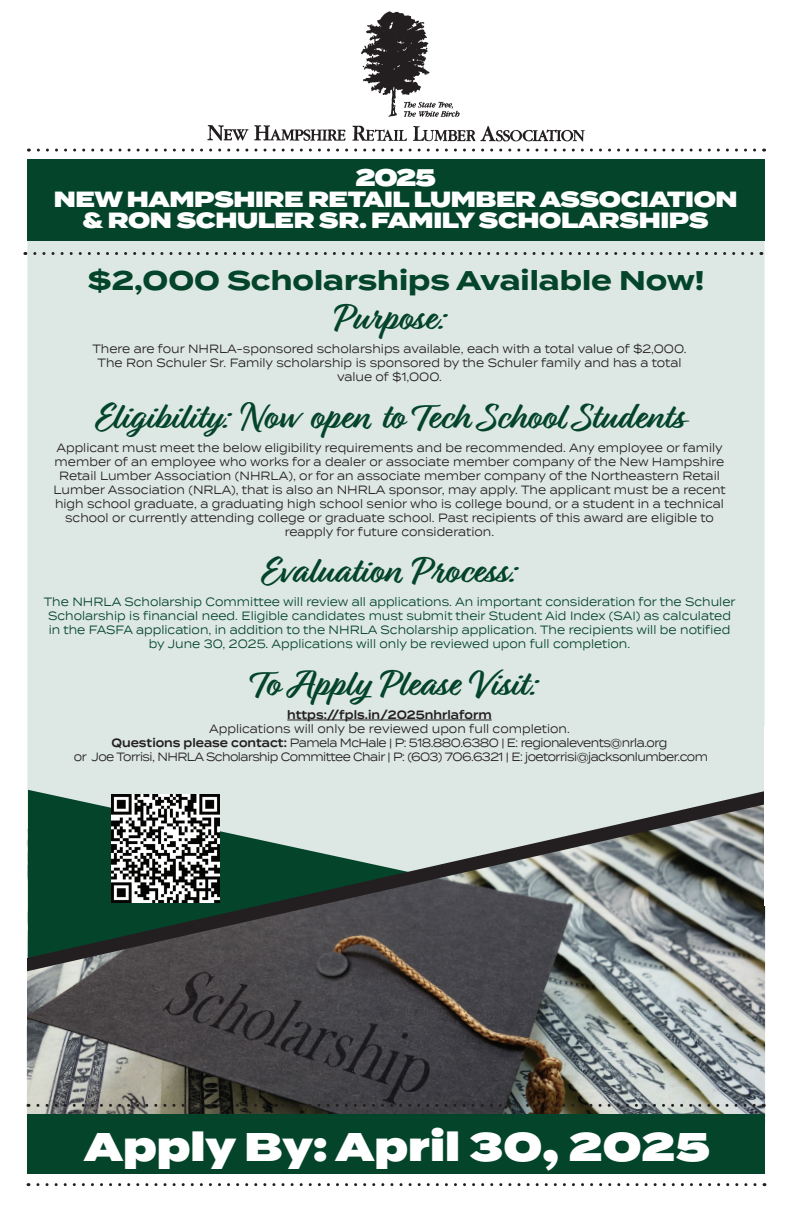
<style>
.page{position:relative;width:792px;height:1224px;background:#fff}
.page>*{position:absolute;margin:0;border:0;box-sizing:border-box;transform-origin:0 0}
.t1{font:900 40px "Termina";color:#fff}
.t2{font:700 38px "Relation Two";color:#03442b}
.t3{font:700 27px "Termina";color:#03442b}
.t4{font:900 24px "Termina";color:#fff}
.t5{font:900 22px/21px "Termina";letter-spacing:-.02em;color:#fff;text-align:center}
.t6{font:12px/14px "Termina";color:#231f20;text-align:center;scale:.9 1}
.t7{font:12px/14px "Termina";color:#03442b;text-align:center;scale:.9 1}
.t8{font:12px/14px "Termina";letter-spacing:-.05em;color:#231f20;text-align:center;scale:.9 1}
.t9{font:600 12px "Termina";color:#231f20;scale:.9 1}
.s1{font-weight:600}
.s2{font-size:47px}
</style>
<div class="page">
<img style="left:27px;top:981px;width:738px;height:143px">
<div style="left:27px;top:241px;width:738px;height:540px;background:#dde8e4"></div>
<hr style="left:287px;top:720px;width:205px;height:1px;background:#231f20">
<svg style="left:25px;top:252px;width:727px;height:3px"></svg>
<svg style="left:28px;top:149px;width:727px;height:3px"></svg>
<div style="left:27px;top:159px;width:738px;height:82px;background:#03442b"></div>
<img style="left:190px;top:11px;width:406px;height:141px">
<svg style="left:28px;top:1183px;width:727px;height:3px"></svg>
<svg style="left:28px;top:1104px;width:726px;height:3px"></svg>
<div style="left:27px;top:1114px;width:737px;height:60px;background:#03442b"></div>
<svg style="left:26px;top:781px;width:740px;height:200px"></svg>
<div style="left:0;top:846px;width:27px;height:180px;background:#fff"></div>
<div style="left:764px;top:726px;width:27px;height:180px;background:#fff"></div>
<img style="left:111px;top:795px;width:108px;height:108px">
<h3 class="t4" style="left:355px;top:160px;width:82px">2025</h3>
<h3 class="t5" style="left:54px;top:190px;width:685px">NEW HAMPSHIRE RETAIL LUMBER ASSOCIATION &amp; RON SCHULER SR. FAMILY SCHOLARSHIPS</h3>
<h3 class="t3" style="left:87px;top:260px;width:619px">$2,000 Scholarships Available Now!</h3>
<h2 class="t2" style="left:333px;top:296px;width:114px">Purpose:</h2>
<p class="t6" style="left:92px;top:341px;width:662px">There are four NHRLA-sponsored scholarships available, each with a total value of $2,000.<br>The Ron Schuler Sr. Family scholarship is sponsored by the Schuler family and has a total value of $1,000.</p>
<h2 class="t2" style="left:96px;top:394px;width:589px">Eligibility: Now open to Tech School Students</h2>
<p class="t6" style="left:53px;top:440px;width:748px">Applicant must meet the below eligibility requirements and be recommended. Any employee or family member of an employee who works for a dealer or associate member company of the New Hampshire Retail Lumber Association (NHRLA), or for an associate member company of the Northeastern Retail Lumber Association (NRLA), that is also an NHRLA sponsor, may apply. The applicant must be a recent high school graduate, a graduating high school senior who is college bound, or a student in a technical school or currently attending college or graduate school. Past recipients of this award are eligible to reapply for future consideration.</p>
<h2 class="t2" style="left:262px;top:549px;width:256px">Evaluation Process:</h2>
<p class="t7" style="left:44px;top:594px;width:770px">The NHRLA Scholarship Committee will review all applications. An important consideration for the Schuler Scholarship is financial need. Eligible candidates must submit their Student Aid Index (SAI) as calculated in the FASFA application, in addition to the NHRLA Scholarship application. The recipients will be notified by June 30, 2025. Applications will only be reviewed upon full completion.</p>
<h2 class="t2" style="left:253px;top:662px;width:286px">To Apply Please Visit:</h2>
<p class="t9" style="left:287px;top:706px;width:229px">https://fpls.in/2025nhrlaform</p>
<p class="t8" style="left:74px;top:721px;width:706px">Applications will only be reviewed upon full completion.<br><span class="s1">Questions please contact:</span> Pamela McHale | P: 518.880.6380 | E: regionalevents@nrla.org<br>or Joe Torrisi, NHRLA Scholarship Committee Chair | P: (603) 706.6321 | E: joetorrisi@jacksonlumber.com</p>
<h1 class="t1" style="left:84px;top:1117px;width:628px">Apply By: April 30<span class="s2">,</span> 2025</h1>
</div>
